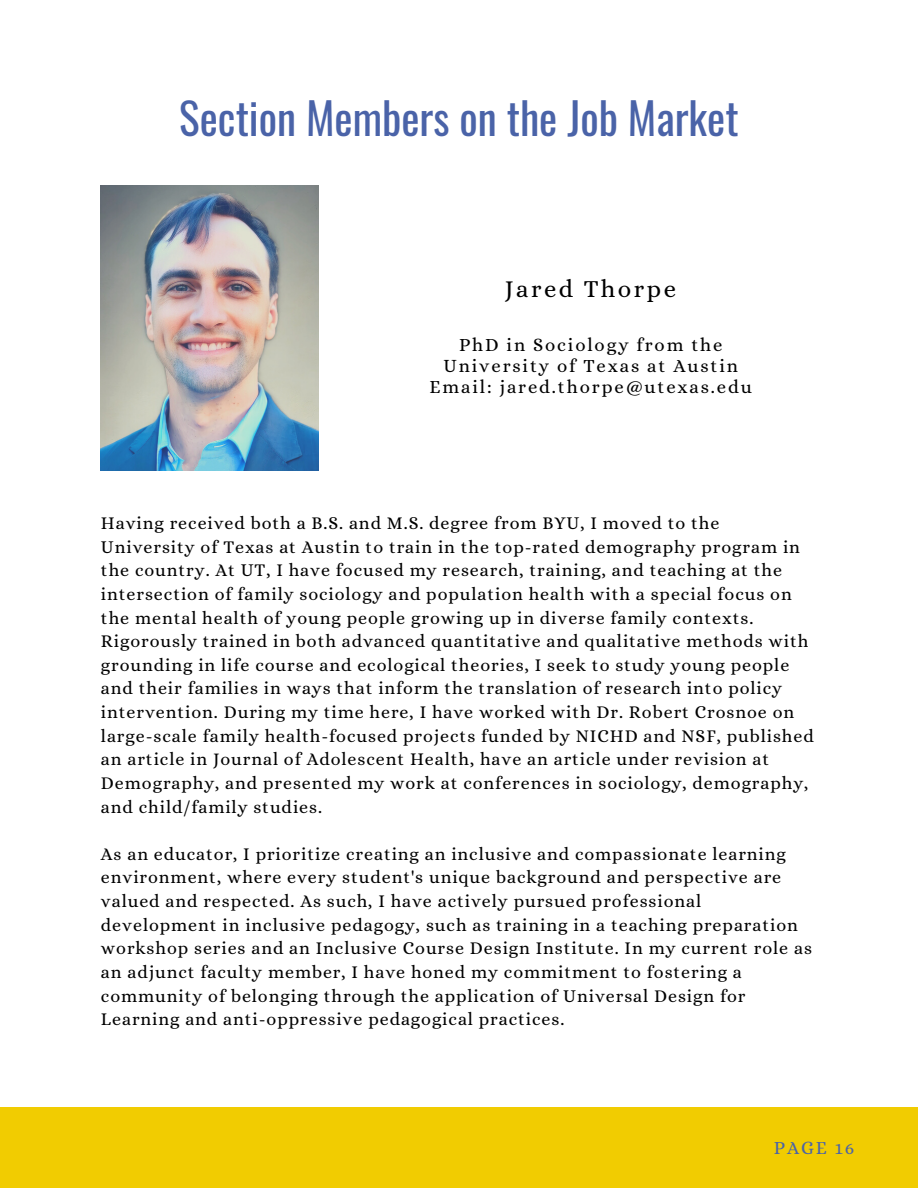
<style>
.page{position:relative;width:918px;height:1188px;background:#fff}
.page>*{position:absolute;margin:0;border:0;box-sizing:border-box;transform-origin:0 0}
.t1{font:43.2px "Oswald";color:#4a63a8}
.t2{font:24.6px "Alice";letter-spacing:.1em;color:#000}
.t3{font:18.75px/21.3px "Alice";letter-spacing:.1em;color:#000;text-align:center}
.t4{font:18.6px "Alice";letter-spacing:.1em;color:#4a63a8}
.t5{font:18px/23.7px "Alice";letter-spacing:.05em;color:#000}
</style>
<div class="page">
<div style="left:0;top:1107px;width:918px;height:81px;background:#f1cc01"></div>
<img style="left:101px;top:185px;width:218px;height:286px">
<h1 class="t1" style="left:179px;top:84px;width:561px">Section Members on the Job Market</h1>
<h2 class="t2" style="left:505px;top:274px;width:173px">Jared Thorpe</h2>
<p class="t3" style="left:430px;top:334px;width:324px">PhD in Sociology from the<br>University of Texas at Austin<br>Email: jared.thorpe@utexas.edu</p>
<p class="t5" style="left:101px;top:511px;width:714px">Having received both a B.S. and M.S. degree from BYU, I moved to the University of Texas at Austin to train in the top-rated demography program in the country. At UT, I have focused my research, training, and teaching at the intersection of family sociology and population health with a special focus on the mental health of young people growing up in diverse family contexts.<br>Rigorously trained in both advanced quantitative and qualitative methods with grounding in life course and ecological theories, I seek to study young people and their families in ways that inform the translation of research into policy intervention. During my time here, I have worked with Dr. Robert Crosnoe on large-scale family health-focused projects funded by NICHD and NSF, published an article in Journal of Adolescent Health, have an article under revision at Demography, and presented my work at conferences in sociology, demography, and child/family studies.</p>
<p class="t5" style="left:101px;top:842px;width:713px">As an educator, I prioritize creating an inclusive and compassionate learning environment, where every student's unique background and perspective are valued and respected. As such, I have actively pursued professional development in inclusive pedagogy, such as training in a teaching preparation workshop series and an Inclusive Course Design Institute. In my current role as an adjunct faculty member, I have honed my commitment to fostering a community of belonging through the application of Universal Design for Learning and anti-oppressive pedagogical practices.</p>
<p class="t4" style="left:774px;top:1137px;width:82px">PAGE 16</p>
</div>
